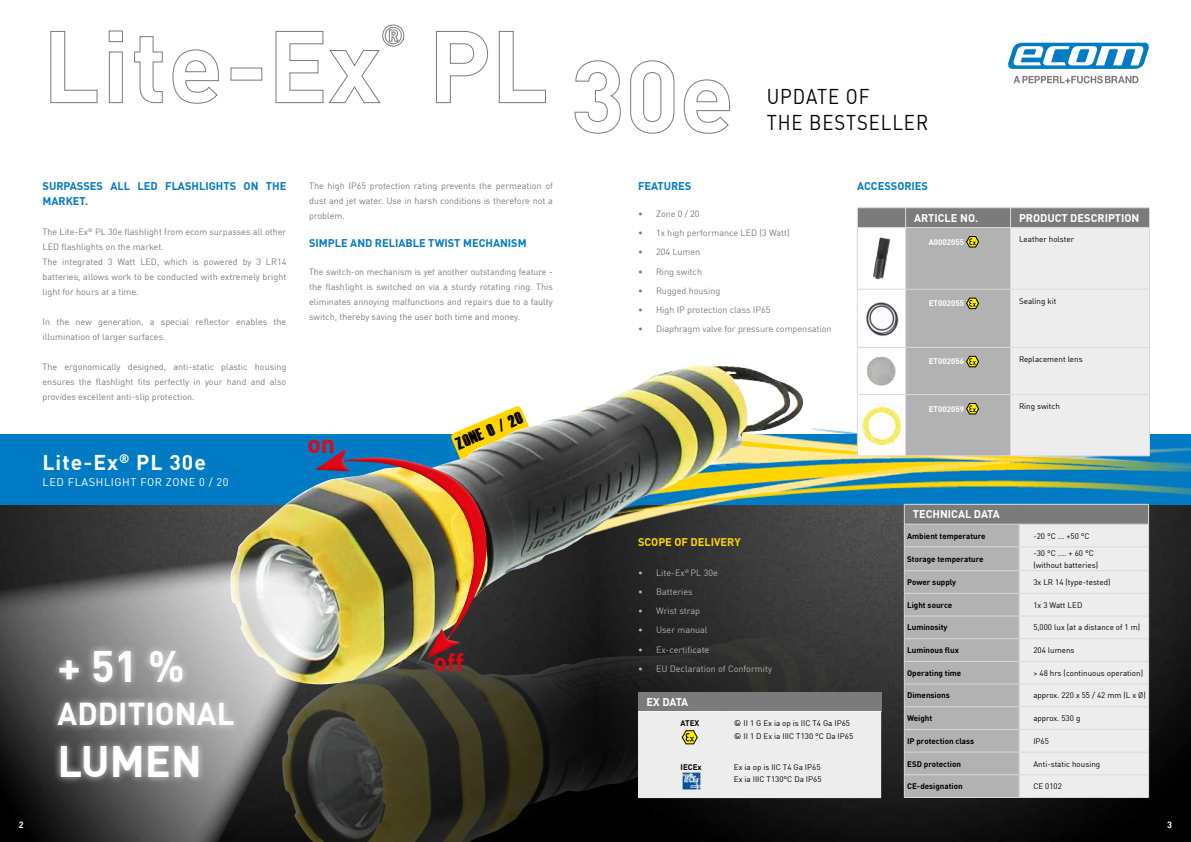
<style>
.page{position:relative;width:1191px;height:842px;background:#fff}
.page>*{position:absolute;margin:0;border:0;box-sizing:border-box;transform-origin:0 0}
.t1{font:700 43.2px "DIN Offc";color:#fff}
.t2{font:700 31px "DIN Offc";color:#fff}
.t3{font:700 24.9px "DIN Offc";color:#e30613}
.t4{font:21px/25.2px "Ecom DIN Offc";letter-spacing:.05em;color:#000;scale:.88 1}
.t5{font:700 21px "DIN Offc";letter-spacing:.05em;color:#fff}
.t6{font:12.1px "Dead Kansas";color:#000}
.t7{font:700 11px/15px "DIN Offc";color:#007bc4}
.t8{font:700 11px "DIN Offc";color:#fff}
.t9{font:11px "Ecom DIN Offc";letter-spacing:.05em;color:#fff}
.t10{font:700 11px "DIN Offc";color:#ffd500}
.t11{font:9px/15px "Ecom DIN Offc";color:#7c7b7b;text-align:justify}
.t12{font:9px "DIN Offc";color:#7c7b7b}
.t13{font:9px "Ecom DIN Offc";color:#b3b2b2}
.t14{font:700 9px "DIN Offc";color:#fff}
.t15{font:8px/12px "Ecom DIN Offc";color:#000}
.t16{font:700 8px "DIN Offc";color:#000}
.t17{font:700 8px "DIN Offc";color:#fff}
</style>
<div class="page">
<img style="left:803px;top:561px;width:388px;height:281px">
<svg style="left:0;top:504px;width:230px;height:45px;background:#36383a"></svg>
<div style="left:0;top:434px;width:1191px;height:70px;background:#007bc4"></div>
<svg style="left:1008px;top:43px;width:140px;height:26px"></svg>
<svg style="left:1013px;top:76px;width:125px;height:7px"></svg>
<svg style="left:50px;top:30px;width:48px;height:74px"></svg>
<svg style="left:108px;top:30px;width:15px;height:74px"></svg>
<svg style="left:134px;top:36px;width:29px;height:68px"></svg>
<svg style="left:172px;top:49px;width:47px;height:55px"></svg>
<div style="left:230px;top:68px;width:32px;height:13px;border:1px solid #7c7b7b"></div>
<svg style="left:275px;top:24px;width:130px;height:80px"></svg>
<svg style="left:436px;top:30px;width:52px;height:74px"></svg>
<svg style="left:498px;top:30px;width:48px;height:74px"></svg>
<svg style="left:574px;top:60px;width:47px;height:74px"></svg>
<svg style="left:630px;top:60px;width:45px;height:74px"></svg>
<svg style="left:683px;top:79px;width:47px;height:55px"></svg>
<img style="left:803px;top:428px;width:388px;height:133px">
<img style="left:343px;top:625px;width:535px;height:217px">
<img style="left:230px;top:365px;width:573px;height:319px">
<img style="left:311px;top:404px;width:222px;height:258px">
<svg style="left:0;top:549px;width:343px;height:293px;background:#6a6964"></svg>
<svg style="left:904px;top:504px;width:245px;height:293px;background:#ccc"></svg>
<hr style="left:904px;top:797px;width:115px;height:1px;background:#dadada">
<hr style="left:1019px;top:797px;width:129px;height:1px;background:#dadada">
<div style="left:638px;top:692px;width:243px;height:20px;background:#7c7b7b"></div>
<hr style="left:638px;top:711px;width:84px;height:1px;background:#fff">
<hr style="left:722px;top:711px;width:159px;height:1px;background:#fff">
<div style="left:638px;top:712px;width:243px;height:86px;background:#ededed"></div>
<img style="left:682px;top:772px;width:18px;height:17px">
<hr style="left:857px;top:456px;width:48px;height:1px;background:#dadada">
<hr style="left:905px;top:456px;width:105px;height:1px;background:#dadada">
<hr style="left:1010px;top:456px;width:139px;height:1px;background:#dadada">
<svg style="left:857px;top:208px;width:293px;height:248px;background:#d0d0ce"></svg>
<div style="left:51px;top:643px;width:190px;height:141px;background:#fff;opacity:.75"></div>
<p class="t7" style="left:43px;top:178px;width:245px">SURPASSES ALL LED FLASHLIGHTS ON THE<br>MARKET.</p>
<p class="t11" style="left:43px;top:224px;width:245px;text-align:left">The Lite-Ex<sup>®</sup> PL 30e flashlight from ecom surpasses all other LED flashlights on the market.<br>The integrated 3 Watt LED, which is powered by 3 LR14 batteries, allows work to be conducted with extremely bright light for hours at a time.</p>
<p class="t11" style="left:43px;top:314px;width:245px">In the new generation, a special reflector enables the illumination of larger surfaces.</p>
<p class="t11" style="left:43px;top:359px;width:245px">The ergonomically designed, anti-static plastic housing ensures the flashlight fits perfectly in your hand and also provides excellent anti-slip protection.</p>
<h3 class="t5" style="left:43px;top:448px;width:165px">Lite-Ex<sup>®</sup> PL 30e</h3>
<p class="t9" style="left:43px;top:475px;width:188px">LED FLASHLIGHT FOR ZONE 0 / 20</p>
<p class="t11" style="left:309px;top:178px;width:245px">The high IP65 protection rating prevents the permeation of dust and jet water. Use in harsh conditions is therefore not a problem.</p>
<p class="t7" style="left:309px;top:235px;width:219px">SIMPLE AND RELIABLE TWIST MECHANISM</p>
<p class="t11" style="left:309px;top:264px;width:245px">The switch-on mechanism is yet another outstanding feature - the flashlight is switched on via a sturdy rotating ring. This eliminates annoying malfunctions and repairs due to a faulty switch, thereby saving the user both time and money.</p>
<h3 class="t3" style="left:307px;top:428px;width:29px">on</h3>
<h3 class="t6" style="left:454px;top:438px;width:72px;rotate:-23deg">ZonE 0 / 20</h3>
<h1 class="t1" style="left:58px;top:638px;width:129px">+ 51 %</h1>
<h2 class="t2" style="left:58px;top:693px;width:178px">ADDITIONAL</h2>
<h1 class="t1" style="left:58px;top:733px;width:146px">LUMEN</h1>
<h3 class="t3" style="left:433px;top:646px;width:32px">off</h3>
<h3 class="t4" style="left:766px;top:84px;width:185px">UPDATE OF<br>THE BESTSELLER</h3>
<p class="t7" style="left:638px;top:178px;width:55px">FEATURES</p>
<p class="t12" style="left:638px;top:208px;width:63px">• Zone 0 / 20</p>
<p class="t12" style="left:638px;top:227px;width:153px">• 1x high performance LED (3 Watt)</p>
<p class="t12" style="left:638px;top:246px;width:64px">• 204 Lumen</p>
<p class="t12" style="left:638px;top:266px;width:66px">• Ring switch</p>
<p class="t12" style="left:638px;top:285px;width:84px">• Rugged housing</p>
<p class="t12" style="left:638px;top:304px;width:134px">• High IP protection class IP65</p>
<p class="t12" style="left:638px;top:323px;width:195px">• Diaphragm valve for pressure compensation</p>
<p class="t7" style="left:857px;top:178px;width:72px">ACCESSORIES</p>
<p class="t8" style="left:914px;top:211px;width:66px">ARTICLE NO.</p>
<p class="t8" style="left:1019px;top:211px;width:122px">PRODUCT DESCRIPTION</p>
<p class="t17" style="left:928px;top:236px;width:37px">A0002055</p>
<p class="t15" style="left:1019px;top:233px;width:56px">Leather holster</p>
<p class="t17" style="left:928px;top:298px;width:37px">ET002055</p>
<p class="t15" style="left:1019px;top:295px;width:39px">Sealing kit</p>
<p class="t17" style="left:928px;top:356px;width:37px">ET002056</p>
<p class="t15" style="left:1019px;top:353px;width:65px">Replacement lens</p>
<p class="t17" style="left:928px;top:403px;width:37px">ET002059</p>
<p class="t15" style="left:1019px;top:400px;width:42px">Ring switch</p>
<p class="t10" style="left:638px;top:534px;width:104px">SCOPE OF DELIVERY</p>
<p class="t13" style="left:638px;top:567px;width:81px">• Lite-Ex<sup>®</sup> PL 30e</p>
<p class="t13" style="left:638px;top:586px;width:56px">• Batteries</p>
<p class="t13" style="left:638px;top:605px;width:64px">• Wrist strap</p>
<p class="t13" style="left:638px;top:624px;width:71px">• User manual</p>
<p class="t13" style="left:638px;top:644px;width:73px">• Ex-certificate</p>
<p class="t13" style="left:638px;top:663px;width:136px">• EU Declaration of Conformity</p>
<p class="t8" style="left:646px;top:694px;width:43px">EX DATA</p>
<p class="t16" style="left:680px;top:718px;width:20px">ATEX</p>
<p class="t15" style="left:734px;top:717px;width:121px">† II 1 G Ex ia op is IIC T4 Ga IP65 † II 1 D Ex ia IIIC T130 °C Da IP65</p>
<p class="t16" style="left:680px;top:761px;width:23px">IECEx</p>
<p class="t15" style="left:734px;top:760px;width:89px">Ex ia op is IIC T4 Ga IP65<br>Ex ia IIIC T130°C Da IP65</p>
<p class="t8" style="left:912px;top:507px;width:88px">TECHNICAL DATA</p>
<p class="t16" style="left:907px;top:530px;width:80px">Ambient temperature</p>
<p class="t15" style="left:1033px;top:529px;width:58px">-20 °C ... +50 °C</p>
<p class="t16" style="left:907px;top:554px;width:78px">Storage temperature</p>
<p class="t15" style="left:1033px;top:547px;width:66px">-30 °C .... + 60 °C (without batteries)</p>
<p class="t16" style="left:907px;top:577px;width:51px">Power supply</p>
<p class="t15" style="left:1033px;top:576px;width:79px">3x LR 14 (type-tested)</p>
<p class="t16" style="left:907px;top:600px;width:46px">Light source</p>
<p class="t15" style="left:1033px;top:599px;width:51px">1x 3 Watt LED</p>
<p class="t16" style="left:907px;top:622px;width:42px">Luminosity</p>
<p class="t15" style="left:1033px;top:621px;width:108px">5,000 lux (at a distance of 1 m)</p>
<p class="t16" style="left:907px;top:645px;width:53px">Luminous flux</p>
<p class="t15" style="left:1033px;top:644px;width:43px">204 lumens</p>
<p class="t16" style="left:907px;top:668px;width:56px">Operating time</p>
<p class="t15" style="left:1033px;top:667px;width:111px">&gt; 48 hrs (continuous operation)</p>
<p class="t16" style="left:907px;top:690px;width:44px">Dimensions</p>
<p class="t15" style="left:1033px;top:689px;width:114px">approx. 220 x 55 / 42 mm (L x Ø)</p>
<p class="t16" style="left:907px;top:713px;width:27px">Weight</p>
<p class="t15" style="left:1033px;top:712px;width:48px">approx. 530 g</p>
<p class="t16" style="left:907px;top:736px;width:69px">IP protection class</p>
<p class="t15" style="left:1033px;top:735px;width:17px">IP65</p>
<p class="t16" style="left:907px;top:758px;width:55px">ESD protection</p>
<p class="t15" style="left:1033px;top:757px;width:68px">Anti-static housing</p>
<p class="t16" style="left:907px;top:781px;width:57px">CE-designation</p>
<p class="t15" style="left:1033px;top:780px;width:30px">CE 0102</p>
<p class="t14" style="left:19px;top:819px;width:6px">2</p>
<p class="t14" style="left:1167px;top:819px;width:6px">3</p>
</div>
